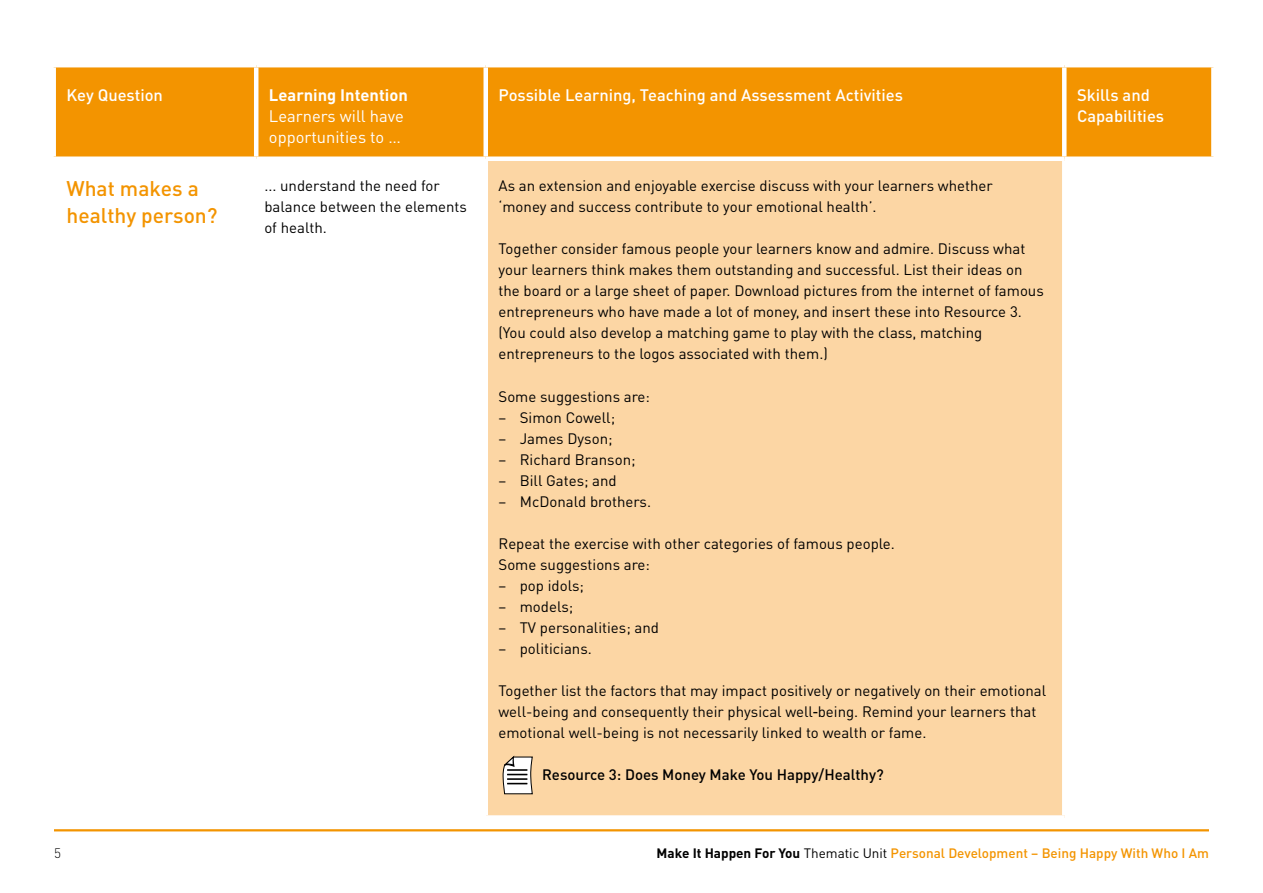
<style>
.page{position:relative;width:1263px;height:893px;background:#fff}
.page>*{position:absolute;margin:0;border:0;box-sizing:border-box;transform-origin:0 0}
.t1{font:500 21px/27px "DIN Pro";color:#f39400}
.t2{font:500 16.5px/21px "DIN Pro";color:#fff}
.t3{font:16.5px/21px "DIN Pro";color:#fff}
.t4{font:700 16.5px "DIN Pro";color:#fff}
.t5{font:15px/21px "DIN Pro";color:#000}
.t6{font:500 15px "DIN Pro";color:#000}
.t7{font:500 13.5px "DIN Pro";color:#f39400}
.t8{font:300 13.5px "DIN Pro";color:#000}
.s1{font-family:"Adelle"}
.s2{font-weight:700;color:#000}
.s3{font-weight:400;color:#000}
</style>
<div class="page">
<hr style="left:54px;top:829px;width:1155px;height:2px;background:#f39400">
<div style="left:56px;top:67px;width:1155px;height:89px;background:#f39400"></div>
<div style="left:486px;top:159px;width:578px;height:658px;background:#fcd6a4"></div>
<hr style="left:254px;top:67px;width:4px;height:89px;background:#fff">
<div style="left:483px;top:67px;width:5px;height:89px;background:#fff"></div>
<hr style="left:1062px;top:67px;width:4px;height:89px;background:#fff">
<div style="left:486px;top:156px;width:578px;height:5px;background:#fff"></div>
<hr style="left:1062px;top:161px;width:4px;height:654px;background:#fff">
<div style="left:486px;top:815px;width:578px;height:5px;background:#fff"></div>
<div style="left:483px;top:161px;width:5px;height:654px;background:#fff"></div>
<svg style="left:503px;top:756px;width:30px;height:38px"></svg>
<p class="t2" style="left:66px;top:84px;width:98px">Key Question</p>
<p class="t4" style="left:269px;top:84px;width:140px">Learning Intention</p>
<p class="t3" style="left:269px;top:105px;width:136px">Learners will have opportunities to …</p>
<p class="t2" style="left:498px;top:84px;width:406px">Possible Learning, Teaching and Assessment Activities</p>
<p class="t2" style="left:1077px;top:84px;width:89px">Skills and<br>Capabilities</p>
<h1 class="t1" style="left:66px;top:174px;width:153px">What makes a healthy person?</h1>
<p class="t5" style="left:264px;top:175px;width:204px">... understand the need for balance between the elements of health.</p>
<p class="t5" style="left:498px;top:175px;width:496px">As an extension and enjoyable exercise discuss with your learners whether ‘money and success contribute to your emotional health’.</p>
<p class="t5" style="left:498px;top:238px;width:547px">Together consider famous people your learners know and admire. Discuss what your learners think makes them outstanding and successful. List their ideas on the board or a large sheet of paper. Download pictures from the internet of famous entrepreneurs who have made a lot of money, and insert these into Resource 3. (You could also develop a matching game to play with the class, matching entrepreneurs to the logos associated with them.)</p>
<p class="t5" style="left:498px;top:385px;width:153px">Some suggestions are:</p>
<p class="t5" style="left:498px;top:406px;width:118px">– Simon Cowell;</p>
<p class="t5" style="left:498px;top:427px;width:116px">– James Dyson;</p>
<p class="t5" style="left:498px;top:448px;width:139px">– Richard Branson;</p>
<p class="t5" style="left:498px;top:469px;width:120px">– Bill Gates; and</p>
<p class="t5" style="left:498px;top:490px;width:154px">– McDonald brothers.</p>
<p class="t5" style="left:498px;top:532px;width:398px">Repeat the exercise with other categories of famous people.<br>Some suggestions are:</p>
<p class="t5" style="left:498px;top:574px;width:87px">– pop idols;</p>
<p class="t5" style="left:498px;top:595px;width:76px">– models;</p>
<p class="t5" style="left:498px;top:616px;width:162px">– TV personalities; and</p>
<p class="t5" style="left:498px;top:637px;width:95px">– politicians.</p>
<p class="t5" style="left:498px;top:679px;width:549px">Together list the factors that may impact positively or negatively on their emotional well-being and consequently their physical well<span class="s1">-</span>being. Remind your learners that emotional well-being is not necessarily linked to wealth or fame.</p>
<p class="t6" style="left:542px;top:764px;width:343px">Resource 3: Does Money Make You Happy/Healthy?</p>
<p class="t8" style="left:54px;top:843px;width:8px">5</p>
<p class="t7" style="left:656px;top:843px;width:554px"><span class="s2">Make It Happen For You</span> <span class="s3">Thematic Unit</span> Personal Development – Being Happy With Who I Am</p>
</div>
